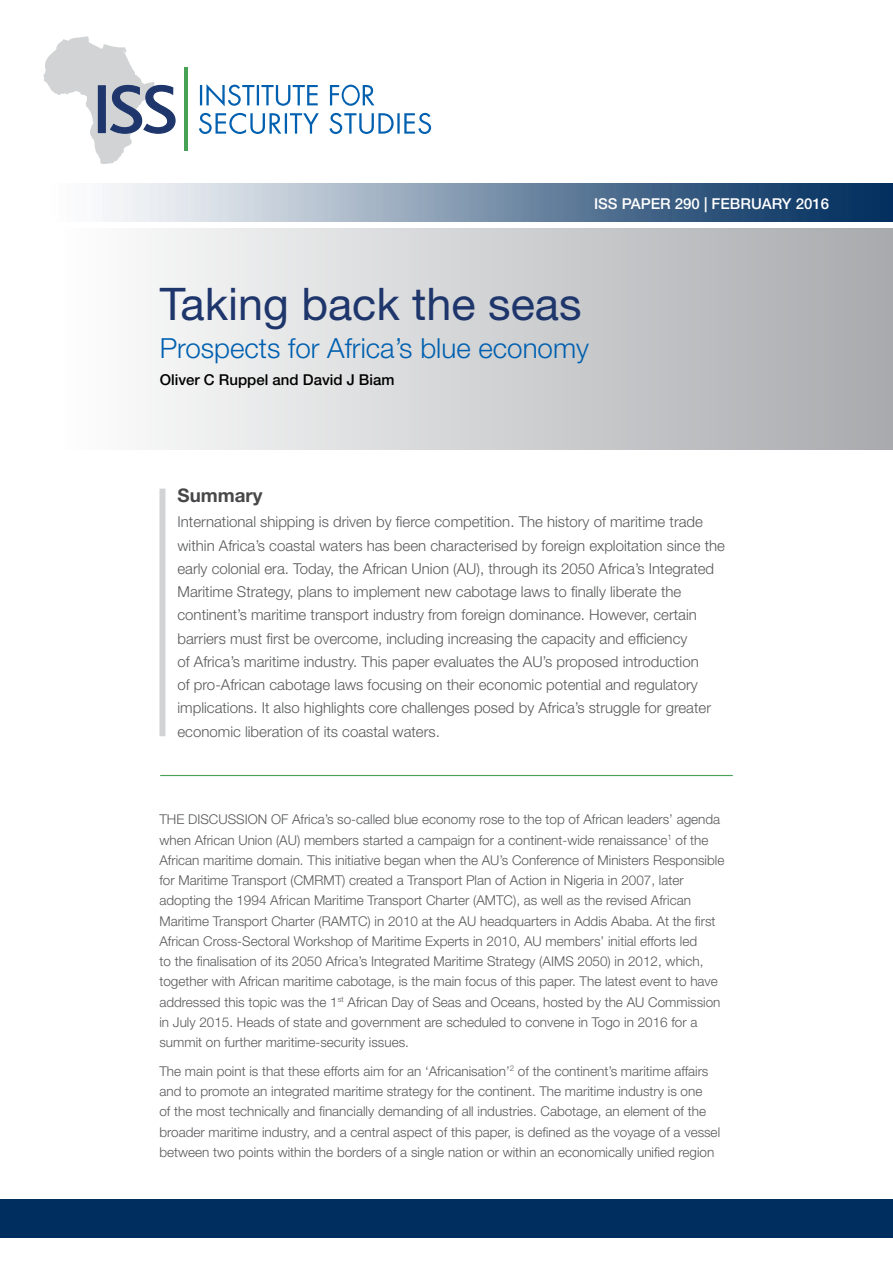
<style>
.page{position:relative;width:893px;height:1263px;background:#fff}
.page>*{position:absolute;margin:0;border:0;box-sizing:border-box;transform-origin:0 0}
.t1{font:45px "Helvetica Neue LT Std";color:#1e366b}
.t2{font:300 27.75px "Helvetica Neue LT Std";color:#0060af}
.t3{font:700 18.75px "Helvetica Neue LT Std";color:#48484a}
.t4{font:300 15px/23.2px "Helvetica Neue LT Std";color:#58595b}
.t5{font:500 15px "Helvetica Neue LT Std";color:#000}
.t6{font:500 15px "Helvetica Neue LT Std";color:#fff}
.t7{font:300 13.5px/20.2px "Helvetica Neue LT Std";color:#58595b}
</style>
<div class="page">
<img style="left:102px;top:184px;width:791px;height:37px">
<div style="left:63px;top:228px;width:830px;height:222px;background:linear-gradient(to right,#fefefe,#a8aaad)"></div>
<svg style="left:199px;top:113px;width:232px;height:21px"></svg>
<svg style="left:200px;top:84px;width:174px;height:22px"></svg>
<hr style="left:184px;top:67px;width:4px;height:84px;background:#48a255">
<svg style="left:43px;top:36px;width:133px;height:128px"></svg>
<div style="left:0;top:1199px;width:893px;height:38px;background:#002e5e"></div>
<hr style="left:160px;top:775px;width:573px;height:1px;background:#48a255">
<div style="left:159px;top:489px;width:6px;height:247px;background:#d1d3d4"></div>
<p class="t6" style="left:594px;top:195px;width:237px">ISS paper 290 | FEBRUARY 2016</p>
<h1 class="t1" style="left:160px;top:277px;width:423px">Taking back the seas</h1>
<h2 class="t2" style="left:160px;top:331px;width:431px">Prospects for Africa’s blue economy</h2>
<p class="t5" style="left:160px;top:371px;width:236px">Oliver C Ruppel and David J Biam</p>
<h3 class="t3" style="left:178px;top:484px;width:87px">Summary</h3>
<p class="t4" style="left:178px;top:510px;width:549px">International shipping is driven by fierce competition. The history of maritime trade within Africa’s coastal waters has been characterised by foreign exploitation since the early colonial era. Today, the African Union (AU), through its 2050 Africa’s Integrated Maritime Strategy, plans to implement new cabotage laws to finally liberate the continent’s maritime transport industry from foreign dominance. However, certain barriers must first be overcome, including increasing the capacity and efficiency<br>of Africa’s maritime industry. This paper evaluates the AU’s proposed introduction<br>of pro-African cabotage laws focusing on their economic potential and regulatory implications. It also highlights core challenges posed by Africa’s struggle for greater economic liberation of its coastal waters.</p>
<p class="t7" style="left:159px;top:809px;width:566px">The discussion of Africa’s so-called blue economy rose to the top of African leaders’ agenda when African Union (AU) members started a campaign for a continent-wide renaissance<sup>1</sup> of the African maritime domain. This initiative began when the AU’s Conference of Ministers Responsible for Maritime Transport (CMRMT) created a Transport Plan of Action in Nigeria in 2007, later adopting the 1994 African Maritime Transport Charter (AMTC), as well as the revised African Maritime Transport Charter (RAMTC) in 2010 at the AU headquarters in Addis Ababa. At the first African Cross-Sectoral Workshop of Maritime Experts in 2010, AU members’ initial efforts led<br>to the finalisation of its 2050 Africa’s Integrated Maritime Strategy (AIMS 2050) in 2012, which, together with African maritime cabotage, is the main focus of this paper. The latest event to have addressed this topic was the 1<sup>st</sup> African Day of Seas and Oceans, hosted by the AU Commission in July 2015. Heads of state and government are scheduled to convene in Togo in 2016 for a summit on further maritime-security issues.</p>
<p class="t7" style="left:159px;top:1061px;width:562px">The main point is that these efforts aim for an ‘Africanisation’<sup>2</sup> of the continent’s maritime affairs and to promote an integrated maritime strategy for the continent. The maritime industry is one<br>of the most technically and financially demanding of all industries. Cabotage, an element of the broader maritime industry, and a central aspect of this paper, is defined as the voyage of a vessel between two points within the borders of a single nation or within an economically unified region</p>
</div>
